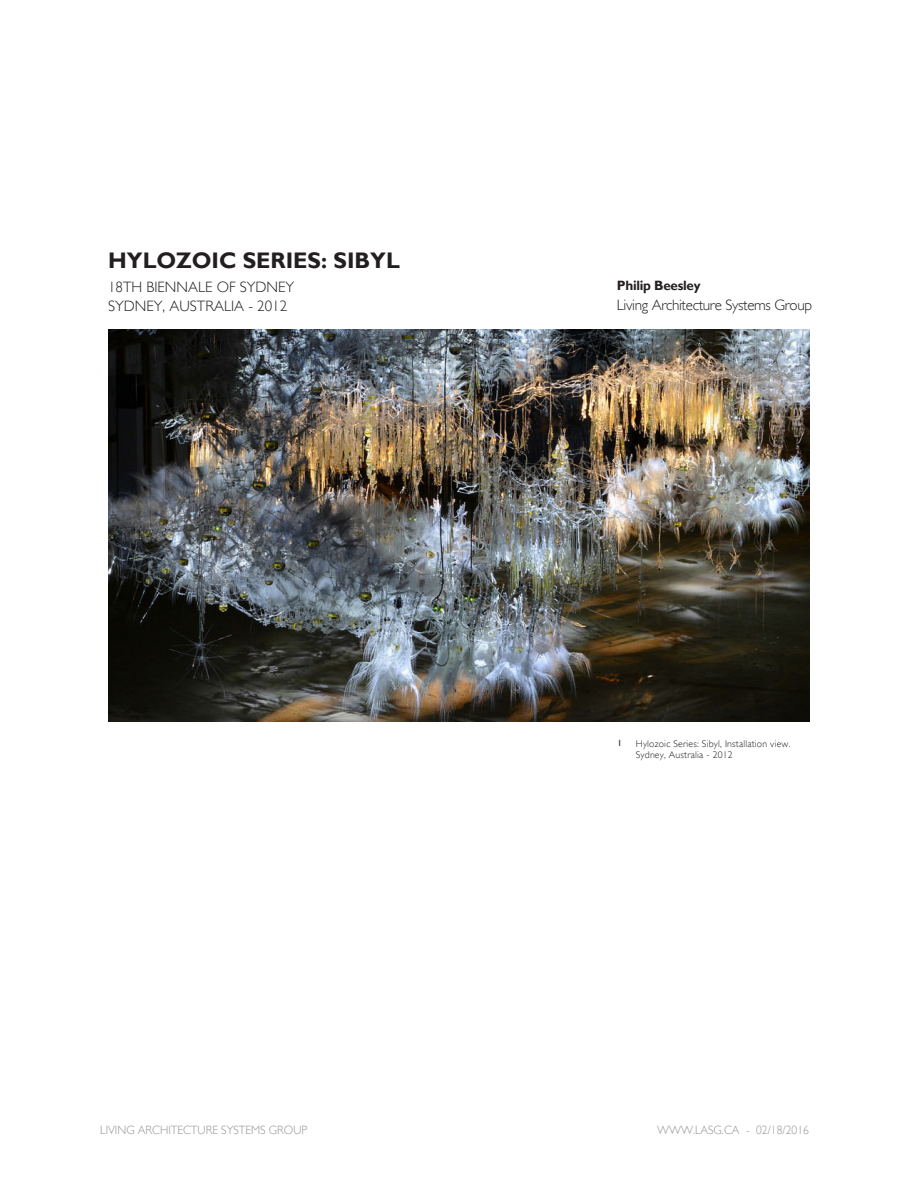
<style>
.page{position:relative;width:918px;height:1188px;background:#fff}
.page>*{position:absolute;margin:0;border:0;box-sizing:border-box;transform-origin:0 0}
.TITLE_-_Regular{font:700 22.5px "Gill Sans";color:#231f20}
.TITLE_-_Subtitle{font:300 15px "Gill Sans";color:#231f20}
.TITLE_-_Author_Name{font:300 15px "Gill Sans";letter-spacing:-.02em;color:#231f20}
.TITLE_-_Author_Name-2{font:700 13.5px "Gill Sans";letter-spacing:-.02em;color:#231f20}
.t1{font:300 12px "Gill Sans";color:#939598}
.BODY_-_Figure_Body{font:300 9.75px/11.7px "Gill Sans";letter-spacing:.02em;color:#231f20}
.BODY_-_Figure{font:9px "Gill Sans";color:#231f20}
</style>
<div class="page">
<img style="left:108px;top:329px;width:702px;height:392px">
<p class="TITLE_-_Regular" style="left:108px;top:247px;width:294px">HYLOZOIC SERIES: SIBYL</p>
<p class="TITLE_-_Subtitle" style="left:108px;top:279px;width:188px">18TH BIENNALE OF SYDNEY</p>
<p class="TITLE_-_Subtitle" style="left:108px;top:298px;width:181px">SYDNEY, AUSTRALIA - 2012</p>
<p class="TITLE_-_Author_Name-2" style="left:617px;top:278px;width:85px">Philip Beesley</p>
<p class="TITLE_-_Author_Name" style="left:617px;top:296px;width:197px">Living Architecture Systems Group</p>
<p class="BODY_-_Figure" style="left:617px;top:738px;width:6px">1</p>
<p class="BODY_-_Figure_Body" style="left:636px;top:738px;width:156px">Hylozoic Series: Sibyl, Installation view.<br>Sydney, Australia - 2012</p>
<p class="t1" style="left:100px;top:1124px;width:209px">LIVING ARCHITECTURE SYSTEMS GROUP</p>
<p class="t1" style="left:657px;top:1124px;width:153px">WWW.LASG.CA - 02/18/2016</p>
</div>
